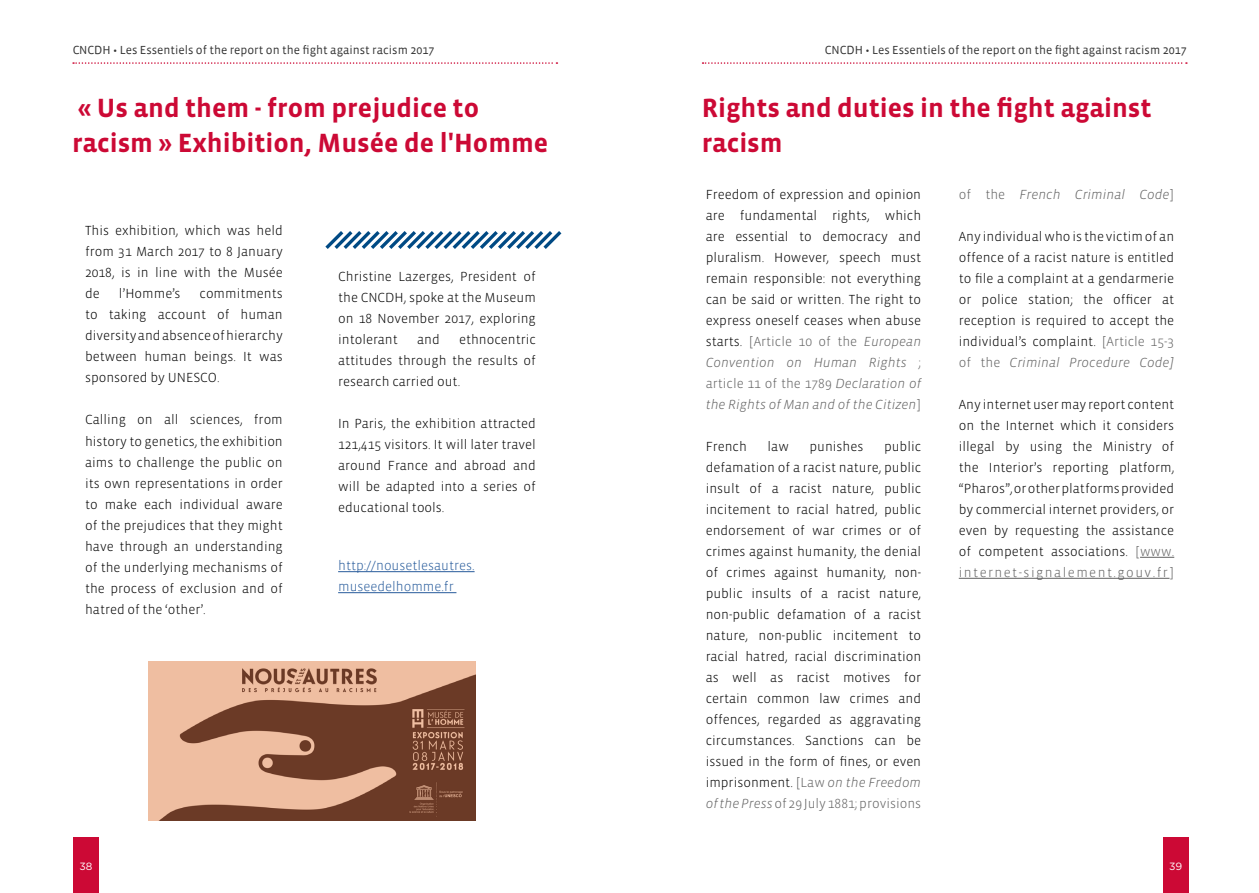
<style>
.page{position:relative;width:1259px;height:893px;background:#fff}
.page>*{position:absolute;margin:0;border:0;box-sizing:border-box;transform-origin:0 0}
.t1{font:700 27px/36px "Vista Sans OT";color:#cc0935}
.t2{font:300 13.5px/21px "Vista Sans OT";color:#000;text-align:justify}
.t3{font:300 13.5px/21px "Vista Sans";color:#275b9b}
.t4{font:300 13.5px "Vista Sans";letter-spacing:.105em;color:#616161}
.t5{font:italic 300 13.5px "Vista Sans OT";color:#616161}
.t6{font:12px "Vista Sans";color:#000}
.t7{font:10.5px "Gotham";color:#fff}
.s1{color:#616161}
.s2{font-style:italic;color:#616161}
.s3{font-style:normal}
.s4{font-family:"Vista Sans";color:#616161}
.s5{font-family:"Vista Sans OT"}
</style>
<div class="page">
<svg style="left:702px;top:62px;width:485px;height:2px"></svg>
<svg style="left:73px;top:62px;width:484px;height:2px"></svg>
<div style="left:73px;top:838px;width:26px;height:55px;background:#cc0935"></div>
<div style="left:1162px;top:838px;width:26px;height:55px;background:#cc0935"></div>
<hr style="left:338px;top:571px;width:136px;height:1px;background:#275b9b">
<hr style="left:338px;top:592px;width:118px;height:1px;background:#275b9b">
<img style="left:149px;top:661px;width:326px;height:160px">
<svg style="left:325px;top:231px;width:237px;height:18px"></svg>
<hr style="left:1140px;top:557px;width:34px;height:1px;background:#616161">
<hr style="left:958px;top:578px;width:211px;height:1px;background:#616161">
<p class="t6" style="left:72px;top:44px;width:363px">CNCDH • Les Essentiels of the report on the fight against racism 2017</p>
<p class="t6" style="left:824px;top:44px;width:363px">CNCDH • Les Essentiels of the report on the fight against racism 2017</p>
<h1 class="t1" style="left:72px;top:90px;width:477px">« Us and them - from prejudice to racism » Exhibition, Musée de l'Homme</h1>
<p class="t2" style="left:85px;top:221px;width:199px">This exhibition, which was held from 31 March 2017 to 8 January 2018, is in line with the Musée de</p>
<p class="t2" style="left:119px;top:284px;width:63px">l’Homme’s</p>
<p class="t2" style="left:85px;top:284px;width:199px;text-indent:114px">commitments to taking account of human diversity and absence of hierarchy between human beings. It was sponsored by UNESCO.</p>
<p class="t2" style="left:85px;top:410px;width:199px">Calling on all sciences, from history to genetics, the exhibition aims to challenge the public on its own representations in order to make each individual aware of the prejudices that they might have through an understanding of the underlying mechanisms of the process of exclusion and of hatred of the ‘other’.</p>
<p class="t2" style="left:338px;top:266px;width:199px">Christine Lazerges, President of the CNCDH, spoke at the Museum on 18 November 2017, exploring intolerant</p>
<p class="t2" style="left:338px;top:329px;width:199px;text-indent:121px">ethnocentric attitudes through the results of research carried out.</p>
<p class="t2" style="left:338px;top:413px;width:199px">In Paris, the exhibition attracted 121,415 visitors. It will later travel around France and abroad and will be adapted into a series of educational tools.</p>
<p class="t2" style="left:417px;top:329px;width:24px">and</p>
<p class="t3" style="left:338px;top:555px;width:138px">http://nousetlesautres. museedelhomme.fr</p>
<h1 class="t1" style="left:702px;top:90px;width:451px">Rights and duties in the fight against racism</h1>
<p class="t2" style="left:705px;top:184px;width:217px">Freedom of expression and opinion are fundamental rights, which are essential to democracy and pluralism. However, speech must remain responsible: not everything can be said or written. The right to express oneself ceases when abuse starts. <span class="s1">[Article 10 of the</span> <span class="s2">European Convention on Human Rights</span> <span class="s1">; article 11 of the 1789</span> <span class="s2">Declaration of the Rights of Man and of the Citizen</span><span class="s1">]</span></p>
<p class="t2" style="left:705px;top:436px;width:43px">French</p>
<p class="t2" style="left:767px;top:436px;width:23px">law</p>
<p class="t2" style="left:809px;top:436px;width:55px">punishes</p>
<p class="t5" style="left:958px;top:187px;width:217px"><span class="s3">of the</span> French Criminal Code<span class="s3">]</span></p>
<p class="t2" style="left:958px;top:226px;width:217px">Any individual who is the victim of an offence of a racist nature is entitled to file a complaint at a gendarmerie or police station; the officer at reception is required to accept the individual’s complaint. <span class="s1">[Article 15-3 of the</span> <span class="s2">Criminal Procedure Code]</span></p>
<p class="t2" style="left:958px;top:394px;width:217px">Any internet user may report content on the Internet which it considers illegal by using the Ministry of the Interior’s reporting platform, “Pharos”, or other platforms provided by commercial internet providers, or even by requesting the assistance of competent associations. <span class="s1">[</span><span class="s4">www.</span></p>
<p class="t4" style="left:958px;top:565px;width:217px">internet-signalement.gouv.fr<span class="s5">]</span></p>
<p class="t2" style="left:705px;top:436px;width:217px;text-indent:178px">public defamation of a racist nature, public insult of a racist nature, public incitement to racial hatred, public endorsement of war crimes or of crimes against humanity, the denial of crimes against humanity, non&shy;public insults of a racist nature, non-public defamation of a racist nature, non-public incitement to racial hatred, racial discrimination as well as racist motives for certain common law crimes and offences, regarded as aggravating circumstances. Sanctions can be issued in the form of fines, or even imprisonment. <span class="s1">[Law</span> <span class="s2">on the Freedom of the Press</span> <span class="s1">of 29 July 1881; provisions</span></p>
<p class="t7" style="left:79px;top:859px;width:15px">38</p>
<p class="t7" style="left:1169px;top:859px;width:15px">39</p>
</div>
